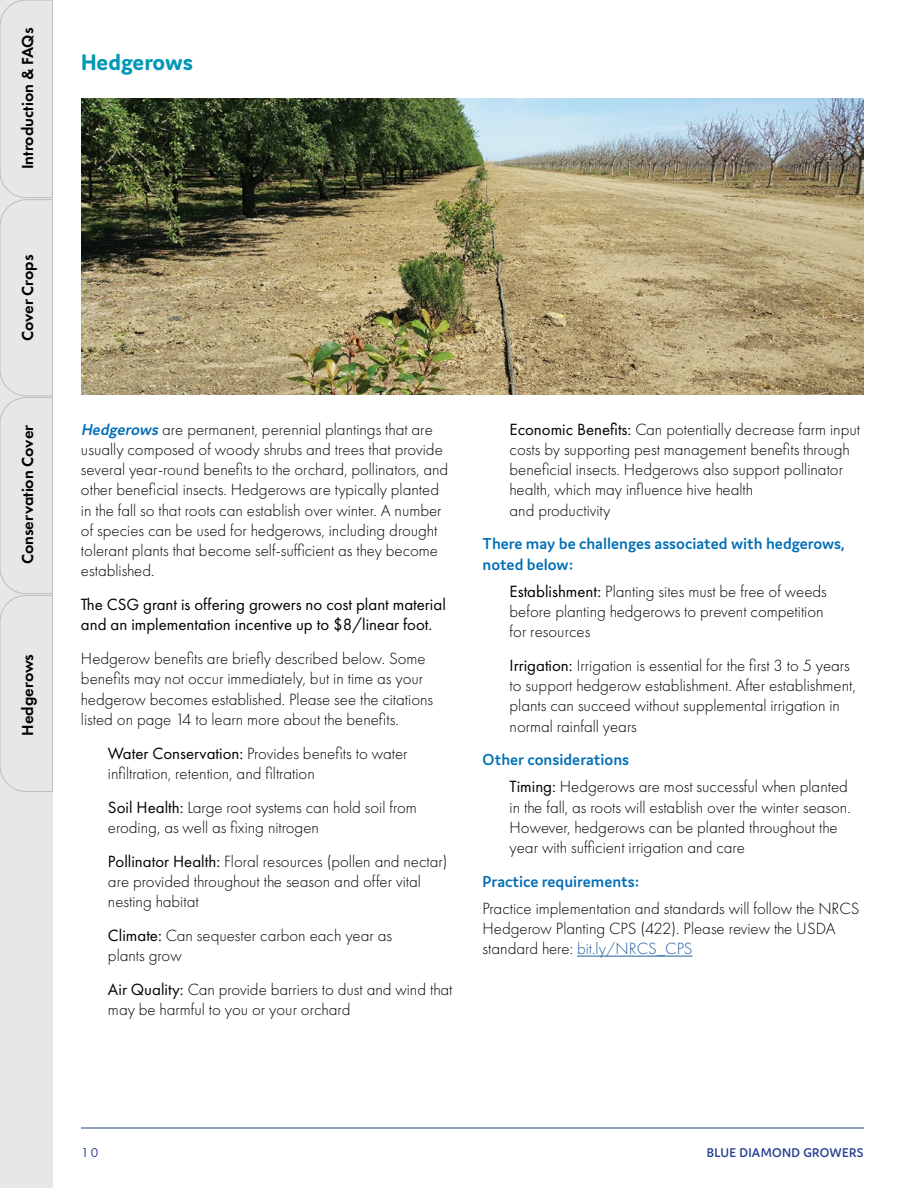
<style>
.page{position:relative;width:918px;height:1188px;background:#fff}
.page>*{position:absolute;margin:0;border:0;box-sizing:border-box;transform-origin:0 0}
.t1{font:700 24px "Domus";color:#0098b6}
.t2{font:300 16.8px/20.2px "Futura PT";color:#000}
.t3{font:600 16.8px/20.2px "Domus";color:#006eb7}
.t4{font:16.8px/20.2px "Futura PT";color:#000}
.t5{font:600 16.5px "Futura PT";color:#000}
.t6{font:600 13.5px "Domus";letter-spacing:.025em;color:#25408f}
.t7{font:13.35px "Futura PT";color:#25408f}
.s1{font-family:"Domus";font-weight:600;font-style:italic;color:#006eb7}
.s2{font-weight:400}
.s3{color:#215e9e}
</style>
<div class="page">
<img style="left:81px;top:99px;width:783px;height:296px">
<hr style="left:577px;top:956px;width:116px;height:1px;background:#215e9e">
<div style="left:1px;top:1px;width:52px;height:1187px;background:#e6e7e8"></div>
<svg style="left:0;top:0;width:53px;height:792px"></svg>
<hr style="left:81px;top:1128px;width:783px;height:1px;background:#25408f">
<p class="t5" style="left:17px;top:169px;width:143px;rotate:-90deg">Introduction &amp; FAQs</p>
<p class="t5" style="left:17px;top:341px;width:88px;rotate:-90deg">Cover Crops</p>
<p class="t5" style="left:17px;top:564px;width:141px;rotate:-90deg">Conservation Cover</p>
<p class="t5" style="left:17px;top:736px;width:83px;rotate:-90deg">Hedgerows</p>
<h2 class="t1" style="left:81px;top:49px;width:114px">Hedgerows</h2>
<p class="t2" style="left:81px;top:419px;width:369px"><span class="s1">Hedgerows</span> are permanent, perennial plantings that are usually composed of woody shrubs and trees that provide several year-round benefits to the orchard, pollinators, and other beneficial insects. Hedgerows are typically planted in the fall so that roots can establish over winter. A number of species can be used for hedgerows, including drought tolerant plants that become self-sufficient as they become established.</p>
<p class="t4" style="left:81px;top:594px;width:366px">The CSG grant is offering growers no cost plant material and an implementation incentive up to $8/linear foot.</p>
<p class="t2" style="left:81px;top:649px;width:354px">Hedgerow benefits are briefly described below. Some benefits may not occur immediately, but in time as your hedgerow becomes established. Please see the citations listed on page 14 to learn more about the benefits.</p>
<p class="t2" style="left:108px;top:743px;width:301px"><span class="s2">Water Conservation:</span> Provides benefits to water infiltration, retention, and filtration</p>
<p class="t2" style="left:108px;top:797px;width:310px"><span class="s2">Soil Health:</span> Large root systems can hold soil from eroding, as well as fixing nitrogen</p>
<p class="t2" style="left:108px;top:851px;width:341px"><span class="s2">Pollinator Health:</span> Floral resources (pollen and nectar) are provided throughout the season and offer vital nesting habitat</p>
<p class="t2" style="left:108px;top:925px;width:286px"><span class="s2">Climate:</span> Can sequester carbon each year as plants grow</p>
<p class="t2" style="left:108px;top:979px;width:346px"><span class="s2">Air Quality:</span> Can provide barriers to dust and wind that may be harmful to you or your orchard</p>
<p class="t2" style="left:510px;top:419px;width:352px"><span class="s2">Economic Benefits:</span> Can potentially decrease farm input costs by supporting pest management benefits through beneficial insects. Hedgerows also support pollinator health, which may influence hive health<br>and productivity</p>
<h3 class="t3" style="left:483px;top:534px;width:363px">There may be challenges associated with hedgerows, noted below:</h3>
<p class="t2" style="left:510px;top:581px;width:319px"><span class="s2">Establishment:</span> Planting sites must be free of weeds before planting hedgerows to prevent competition for resources</p>
<p class="t2" style="left:510px;top:655px;width:348px"><span class="s2">Irrigation:</span> Irrigation is essential for the first 3 to 5 years to support hedgerow establishment. After establishment, plants can succeed without supplemental irrigation in normal rainfall years</p>
<h3 class="t3" style="left:483px;top:750px;width:148px">Other considerations</h3>
<p class="t2" style="left:510px;top:777px;width:343px"><span class="s2">Timing:</span> Hedgerows are most successful when planted in the fall, as roots will establish over the winter season.<br>However, hedgerows can be planted throughout the year with sufficient irrigation and care</p>
<h3 class="t3" style="left:483px;top:871px;width:158px">Practice requirements:</h3>
<p class="t2" style="left:483px;top:898px;width:379px">Practice implementation and standards will follow the NRCS<br>Hedgerow Planting CPS (422). Please review the USDA standard here: <span class="s3">bit.ly/NRCS_CPS</span></p>
<p class="t7" style="left:81px;top:1145px;width:19px">10</p>
<p class="t6" style="left:707px;top:1145px;width:158px">BLUE DIAMOND GROWERS</p>
</div>
